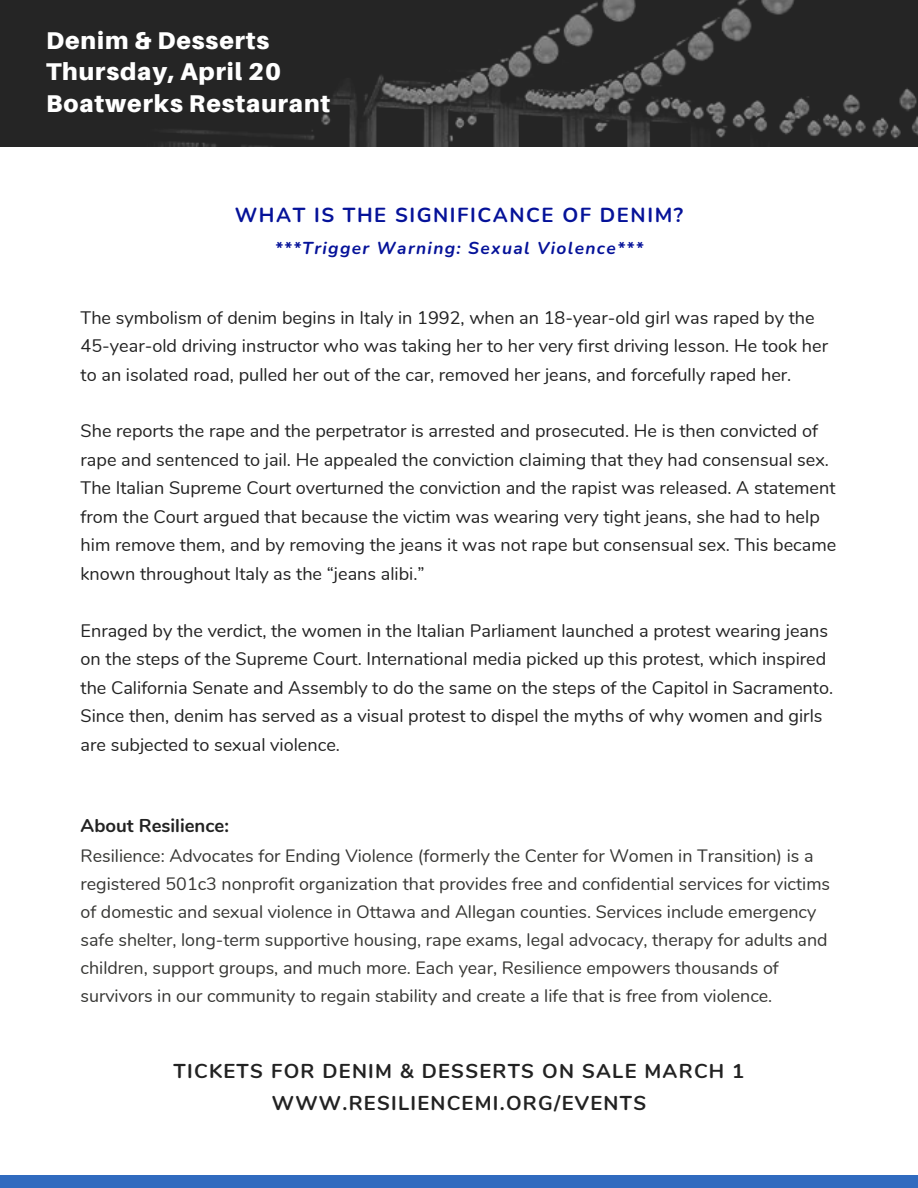
<style>
.page{position:relative;width:918px;height:1188px;background:#fff}
.page>*{position:absolute;margin:0;border:0;box-sizing:border-box;transform-origin:0 0}
.t1{font:900 24.3px/31.5px "Aileron";letter-spacing:.04em;color:#fff}
.t2{font:700 20.25px "Nunito";letter-spacing:.075em;color:#051299}
.t3{font:700 20.1px/31.5px "Nunito";letter-spacing:.065em;color:#222;text-align:center}
.t4{font:700 18.6px "Nunito";color:#222}
.t5{font:18px/28.5px "Nunito";color:#222}
.t6{font:17.85px/28px "Nunito";color:#363633}
.t7{font:italic 700 17.25px "Nunito";letter-spacing:.08em;color:#051299}
</style>
<div class="page">
<div style="left:0;top:1176px;width:918px;height:12px;background:#306bbf"></div>
<img style="left:0;top:0;width:918px;height:147px">
<h1 class="t1" style="left:46px;top:24px;width:286px">Denim &amp; Desserts<br>Thursday, April 20<br>Boatwerks Restaurant</h1>
<p class="t2" style="left:235px;top:202px;width:450px">WHAT IS THE SIGNIFICANCE OF DENIM?</p>
<p class="t7" style="left:275px;top:236px;width:370px">***Trigger Warning: Sexual Violence***</p>
<p class="t5" style="left:81px;top:303px;width:749px">The symbolism of denim begins in Italy in 1992, when an 18-year-old girl was raped by the<br>45-year-old driving instructor who was taking her to her very first driving lesson. He took her to an isolated road, pulled her out of the car, removed her jeans, and forcefully raped her.</p>
<p class="t5" style="left:81px;top:417px;width:757px">She reports the rape and the perpetrator is arrested and prosecuted. He is then convicted of rape and sentenced to jail. He appealed the conviction claiming that they had consensual sex.<br>The Italian Supreme Court overturned the conviction and the rapist was released. A statement from the Court argued that because the victim was wearing very tight jeans, she had to help him remove them, and by removing the jeans it was not rape but consensual sex. This became known throughout Italy as the “jeans alibi.”</p>
<p class="t5" style="left:81px;top:617px;width:754px">Enraged by the verdict, the women in the Italian Parliament launched a protest wearing jeans on the steps of the Supreme Court. International media picked up this protest, which inspired the California Senate and Assembly to do the same on the steps of the Capitol in Sacramento.<br>Since then, denim has served as a visual protest to dispel the myths of why women and girls are subjected to sexual violence.</p>
<p class="t4" style="left:81px;top:814px;width:150px">About Resilience:</p>
<p class="t6" style="left:81px;top:842px;width:751px">Resilience: Advocates for Ending Violence (formerly the Center for Women in Transition) is a registered 501c3 nonprofit organization that provides free and confidential services for victims of domestic and sexual violence in Ottawa and Allegan counties. Services include emergency safe shelter, long-term supportive housing, rape exams, legal advocacy, therapy for adults and children, support groups, and much more. Each year, Resilience empowers thousands of survivors in our community to regain stability and create a life that is free from violence.</p>
<p class="t3" style="left:174px;top:1056px;width:572px">TICKETS FOR DENIM &amp; DESSERTS ON SALE MARCH 1<br>WWW.RESILIENCEMI.ORG/EVENTS</p>
</div>
